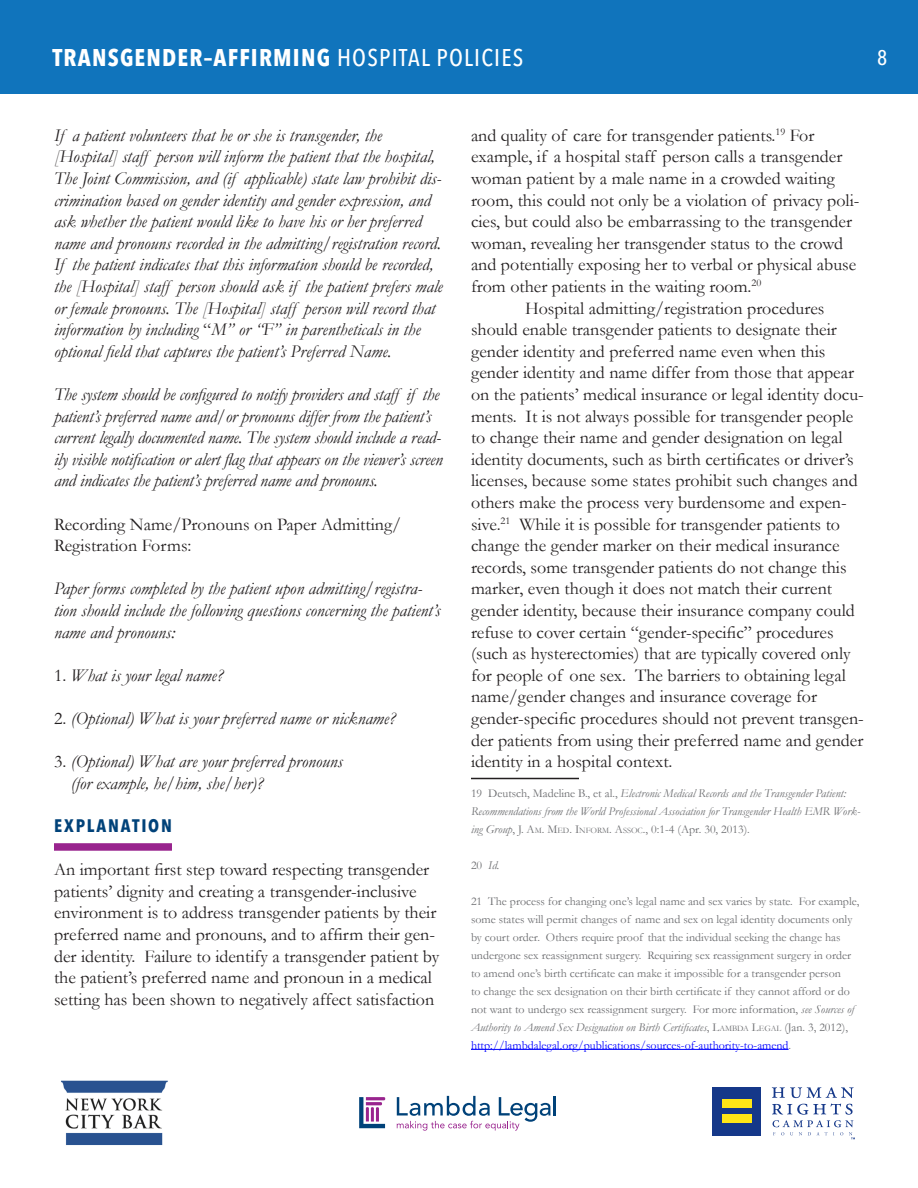
<style>
.page{position:relative;width:918px;height:1188px;background:#fff}
.page>*{position:absolute;margin:0;border:0;box-sizing:border-box;transform-origin:0 0}
.t1{font:700 condensed 24px "Avenir Next LT Pro";letter-spacing:.05em;color:#fff}
.t2{font:500 condensed 21px "Avenir Next LT Pro";color:#fff}
.body_copy{font:18px/21.6px "Garamond";color:#231f20}
.body_copy-2{font:italic 18px/21.6px "Garamond";color:#231f20}
.body_copy-3{font:700 condensed 18px "Avenir Next LT Pro";letter-spacing:.1em;color:#004279}
.caption_no_line{font:12px/18px "Garamond";color:#6c6d70}
.caption_no_line-2{font:italic 12px/18px "Garamond";color:#6c6d70}
.s1{font-weight:500}
.s2{font-style:normal}
.s3{font-style:normal;font-size:8.4px}
.s4{font-style:italic}
.s5{font-style:inherit}
.s6{font-size:8.4px}
.s7{color:#00f}
</style>
<div class="page">
<div style="left:713px;top:1087px;width:48px;height:48px;background:#153889"></div>
<div style="left:722px;top:1099px;width:29px;height:9px;background:#ffe616"></div>
<div style="left:722px;top:1114px;width:29px;height:9px;background:#ffe616"></div>
<svg style="left:772px;top:1087px;width:83px;height:52px"></svg>
<img style="left:61px;top:1080px;width:107px;height:66px">
<hr style="left:553px;top:1096px;width:3px;height:20px;background:#004279">
<svg style="left:397px;top:1096px;width:154px;height:35px"></svg>
<svg style="left:359px;top:1097px;width:26px;height:31px"></svg>
<div style="left:0;top:0;width:918px;height:94px;background:#1074bc"></div>
<div style="left:54px;top:843px;width:118px;height:8px;background:#99248e"></div>
<hr style="left:471px;top:778px;width:108px;height:1px;background:#231f20">
<hr style="left:471px;top:1049px;width:318px;height:1px;background:#00f">
<h1 class="t1" style="left:52px;top:43px;width:472px">TRANSGENDER–AFFIRMING <span class="s1">HOSPITAL POLICIES</span></h1>
<p class="t2" style="left:877px;top:45px;width:12px">8</p>
<p class="body_copy-2" style="left:54px;top:124px;width:390px">If a patient volunteers that he or she is transgender, the [Hospital] staff person will inform the patient that the hospital, The Joint Commission, and (if applicable) state law prohibit dis&shy;crimination based on gender identity and gender expression, and ask whether the patient would like to have his or her preferred name and pronouns recorded in the admitting/registration record.<br>If the patient indicates that this information should be recorded, the [Hospital] staff person should ask if the patient prefers male or female pronouns. The [Hospital] staff person will record that information by including <span class="s2">“</span>M” or “F” in parentheticals in the optional field that captures the patient’s Preferred Name.</p>
<p class="body_copy-2" style="left:54px;top:383px;width:390px">The system should be configured to notify providers and staff if the patient’s preferred name and/or pronouns differ from the patient’s current legally documented name. The system should include a read&shy;ily visible notification or alert flag that appears on the viewer’s screen and indicates the patient’s preferred name and pronouns.</p>
<p class="body_copy" style="left:54px;top:513px;width:349px">Recording Name/Pronouns on Paper Admitting/<br>Registration Forms:</p>
<p class="body_copy-2" style="left:54px;top:578px;width:388px">Paper forms completed by the patient upon admitting/registra&shy;tion should include the following questions concerning the patient’s name and pronouns:</p>
<p class="body_copy-2" style="left:54px;top:664px;width:171px"><span class="s2">1.</span> What is your legal name?</p>
<p class="body_copy-2" style="left:54px;top:707px;width:343px"><span class="s2">2.</span> (Optional) What is your preferred name or nickname?</p>
<p class="body_copy-2" style="left:71px;top:750px;width:273px;text-indent:-17px"><span class="s2">3.</span> (Optional) What are your preferred pronouns (for example, he/him, she/her)?</p>
<p class="body_copy-3" style="left:54px;top:815px;width:119px">EXPLANATION</p>
<p class="body_copy" style="left:54px;top:859px;width:387px">An important first step toward respecting transgender patients’ dignity and creating a transgender-inclusive environment is to address transgender patients by their preferred name and pronouns, and to affirm their gen&shy;der identity. Failure to identify a transgender patient by the patient’s preferred name and pronoun in a medical setting has been shown to negatively affect satisfaction</p>
<p class="body_copy" style="left:471px;top:124px;width:390px">and quality of care for transgender patients.<sup>19</sup> For example, if a hospital staff person calls a transgender woman patient by a male name in a crowded waiting room, this could not only be a violation of privacy poli&shy;cies, but could also be embarrassing to the transgender woman, revealing her transgender status to the crowd and potentially exposing her to verbal or physical abuse from other patients in the waiting room.<sup>20</sup></p>
<p class="body_copy" style="left:471px;top:297px;width:394px;text-indent:54px">Hospital admitting/registration procedures should enable transgender patients to designate their gender identity and preferred name even when this gender identity and name differ from those that appear on the patients’ medical insurance or legal identity docu&shy;ments. It is not always possible for transgender people to change their name and gender designation on legal identity documents, such as birth certificates or driver’s licenses, because some states prohibit such changes and others make the process very burdensome and expen&shy;sive.<sup>21</sup> While it is possible for transgender patients to change the gender marker on their medical insurance records, some transgender patients do not change this marker, even though it does not match their current gender identity, because their insurance company could refuse to cover certain “gender-specific” procedures (such as hysterectomies) that are typically covered only for people of one sex. The barriers to obtaining legal name/gender changes and insurance coverage for</p>
<p class="body_copy" style="left:471px;top:707px;width:394px;text-align:justify">gender-specific procedures should not prevent transgen&shy;der patients from using their preferred name and gender identity in a hospital context.</p>
<p class="caption_no_line-2" style="left:471px;top:784px;width:391px"><span class="s2">19 Deutsch, Madeline B., et al.,</span> Electronic Medical Records and the Transgender Patient:<br>Recommendations from the World Professional Association for Transgender Health EMR Work&shy;ing Group<span class="s2">,</span> <span class="s2">J. A</span><span class="s3">M</span><span class="s2">. M</span><span class="s3">ED</span><span class="s2">. I</span><span class="s3">NFORM</span><span class="s2">. A</span><span class="s3">SSOC</span><span class="s2">.</span><span class="s2">, 0:1-4 (Apr. 30, 2013).</span></p>
<p class="caption_no_line-2" style="left:471px;top:856px;width:30px"><span class="s2">20</span> Id.</p>
<p class="caption_no_line" style="left:471px;top:892px;width:390px">21 The process for changing one’s legal name and sex varies by state. For example, some states will permit changes of name and sex on legal identity documents only by court order. Others require proof that the individual seeking the change has undergone sex reassignment surgery. Requiring sex reassignment surgery in order to amend one’s birth certificate can make it impossible for a transgender person<br>to change the sex designation on their birth certificate if they cannot afford or do not want to undergo sex reassignment surgery. For more information, <span class="s4">see Sources of Authority to Amend Sex Designation on Birth Certificates</span>, <span class="s5">L</span><span class="s6">AMBDA</span> <span class="s5">L</span><span class="s6">EGAL</span> (Jan. 3, 2012), <span class="s7">http://lambdalegal.org/publications/sources-of-authority-to-amend</span>.</p>
</div>
